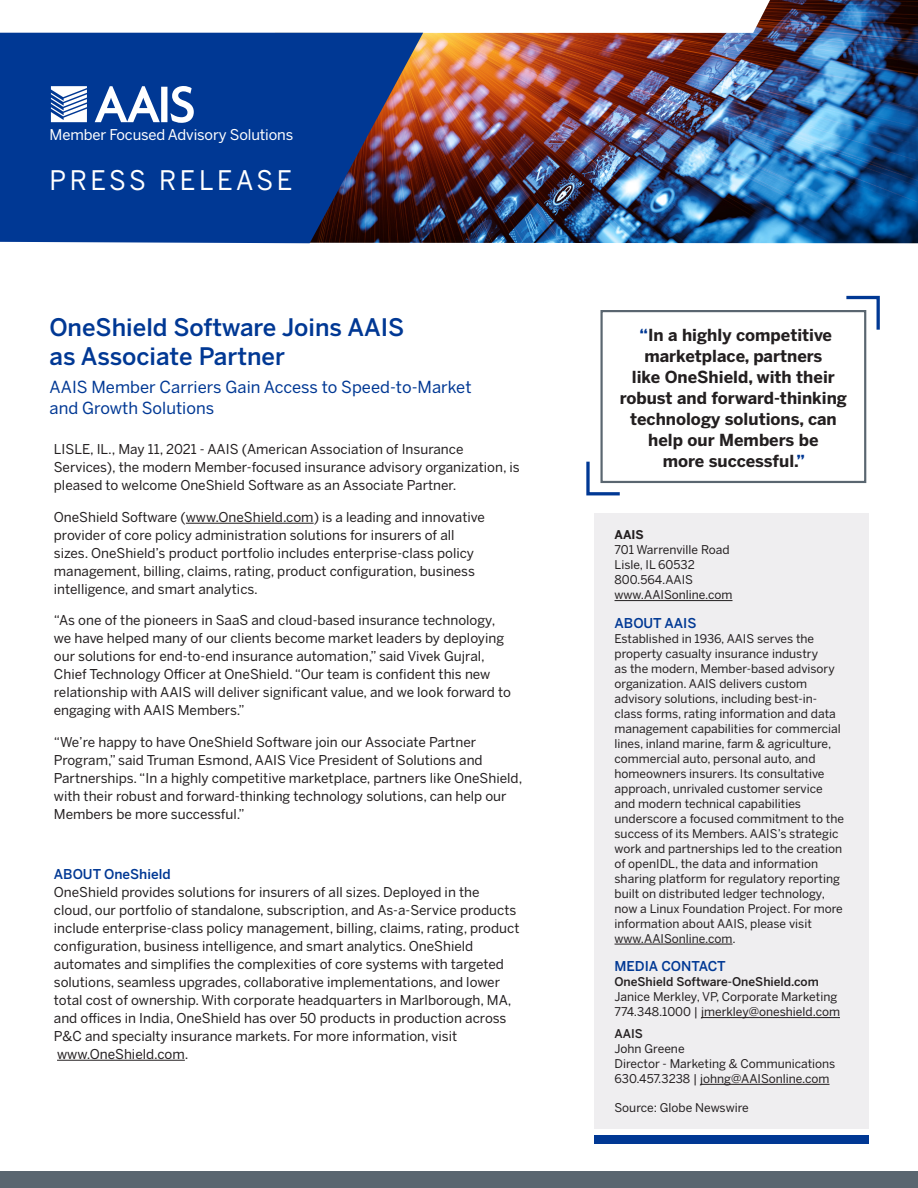
<style>
.page{position:relative;width:918px;height:1188px;background:#fff}
.page>*{position:absolute;margin:0;border:0;box-sizing:border-box;transform-origin:0 0}
.t1{font:26.85px "Benton Sans";letter-spacing:.14em;color:#fff;scale:.95 1}
.t2{font:500 24px/28.5px "Benton Sans";color:#003894}
.t3{font:700 16.5px/21px "Benton Sans";color:#231f20;text-align:center}
.t4{font:16.5px/21px "Benton Sans";color:#003894}
.t5{font:14.7px "Benton Sans";letter-spacing:-.01em;color:#fff}
.t6{font:13.5px/18px "Benton Sans";color:#231f20}
.t7{font:500 13.5px "Benton Sans";color:#003894}
.t8{font:12px/15px "Benton Sans";color:#231f20}
.s1{font-weight:500;color:#003894}
.s2{color:#003894}
.s3{font-weight:700}
.s4{font-weight:500}
</style>
<div class="page">
<img style="left:275px;top:0;width:643px;height:243px">
<div style="left:594px;top:513px;width:274px;height:616px;background:#efeef0"></div>
<hr style="left:615px;top:600px;width:118px;height:1px;background:#231f20">
<hr style="left:615px;top:944px;width:118px;height:1px;background:#231f20">
<hr style="left:701px;top:1017px;width:139px;height:1px;background:#231f20">
<hr style="left:700px;top:1084px;width:130px;height:1px;background:#231f20">
<div style="left:594px;top:1135px;width:274px;height:9px;background:#003894"></div>
<svg style="left:0;top:33px;width:423px;height:210px;background:#0f3786"></svg>
<svg style="left:51px;top:86px;width:36px;height:36px"></svg>
<svg style="left:95px;top:86px;width:99px;height:37px"></svg>
<div style="left:0;top:1172px;width:918px;height:16px;background:#5a6670"></div>
<hr style="left:186px;top:523px;width:128px;height:1px;background:#231f20">
<hr style="left:57px;top:1060px;width:128px;height:1px;background:#231f20">
<div style="left:600px;top:310px;width:266px;height:173px;border:2px solid #5a6670"></div>
<svg style="left:586px;top:458px;width:37px;height:38px"></svg>
<svg style="left:843px;top:295px;width:37px;height:38px"></svg>
<p class="t5" style="left:50px;top:126px;width:245px">Member Focused Advisory Solutions</p>
<p class="t1" style="left:50px;top:164px;width:257px">PRESS RELEASE</p>
<p class="t2" style="left:50px;top:314px;width:356px">OneShield Software Joins AAIS as Associate Partner</p>
<p class="t4" style="left:50px;top:376px;width:424px">AAIS Member Carriers Gain Access to Speed-to-Market and Growth Solutions</p>
<p class="t6" style="left:54px;top:440px;width:467px">LISLE, IL., May 11, 2021 - AAIS (American Association of Insurance<br>Services), the modern Member-focused insurance advisory organization, is pleased to welcome OneShield Software as an Associate Partner.</p>
<p class="t6" style="left:54px;top:508px;width:433px">OneShield Software (www.OneShield.com) is a leading and innovative provider of core policy administration solutions for insurers of all sizes. OneShield’s product portfolio includes enterprise-class policy management, billing, claims, rating, product configuration, business intelligence, and smart analytics.</p>
<p class="t6" style="left:54px;top:611px;width:459px">“As one of the pioneers in SaaS and cloud-based insurance technology, we have helped many of our clients become market leaders by deploying our solutions for end-to-end insurance automation,” said Vivek Gujral, Chief Technology Officer at OneShield. “Our team is confident this new relationship with AAIS will deliver significant value, and we look forward to engaging with AAIS Members.”</p>
<p class="t6" style="left:54px;top:733px;width:470px">“We’re happy to have OneShield Software join our Associate Partner Program,” said Truman Esmond, AAIS Vice President of Solutions and Partnerships. “In a highly competitive marketplace, partners like OneShield, with their robust and forward-thinking technology solutions, can help our Members be more successful.”</p>
<p class="t6" style="left:54px;top:865px;width:467px"><span class="s1">ABOUT OneShield<br></span>OneShield provides solutions for insurers of all sizes. Deployed in the cloud, our portfolio of standalone, subscription, and As-a-Service products include enterprise-class policy management, billing, claims, rating, product configuration, business intelligence, and smart analytics. OneShield automates and simplifies the complexities of core systems with targeted solutions, seamless upgrades, collaborative implementations, and lower total cost of ownership. With corporate headquarters in Marlborough, MA, and offices in India, OneShield has over 50 products in production across P&amp;C and specialty insurance markets. For more information, visit www.OneShield.com.</p>
<p class="t3" style="left:620px;top:324px;width:229px"><span class="s2">“</span>In a highly competitive marketplace, partners<br>like OneShield, with their robust and forward-thinking technology solutions, can help our Members be<br>more successful.<span class="s2">”</span></p>
<p class="t8" style="left:615px;top:527px;width:119px"><span class="s3">AAIS<br></span>701 Warrenville Road<br>Lisle, IL 60532<br>800.564.AAIS www.AAISonline.com</p>
<p class="t7" style="left:615px;top:615px;width:84px">ABOUT AAIS</p>
<p class="t8" style="left:615px;top:631px;width:231px">Established in 1936, AAIS serves the property casualty insurance industry<br>as the modern, Member-based advisory organization. AAIS delivers custom advisory solutions, including best-in&shy;class forms, rating information and data management capabilities for commercial lines, inland marine, farm &amp; agriculture, commercial auto, personal auto, and homeowners insurers. Its consultative approach, unrivaled customer service and modern technical capabilities underscore a focused commitment to the success of its Members. AAIS’s strategic work and partnerships led to the creation of openIDL, the data and information sharing platform for regulatory reporting built on distributed ledger technology, now a Linux Foundation Project. For more information about AAIS, please visit www.AAISonline.com.</p>
<p class="t7" style="left:615px;top:959px;width:113px">MEDIA CONTACT</p>
<p class="t8" style="left:615px;top:974px;width:227px"><span class="s4">OneShield Software-OneShield.com<br></span>Janice Merkley, VP, Corporate Marketing<br>774.348.1000 | jmerkley@oneshield.com</p>
<p class="t8" style="left:615px;top:1026px;width:222px"><span class="s4">AAIS<br></span>John Greene<br>Director - Marketing &amp; Communications<br>630.457.3238 | johng@AAISonline.com</p>
<p class="t8" style="left:615px;top:1100px;width:136px">Source: Globe Newswire</p>
</div>
